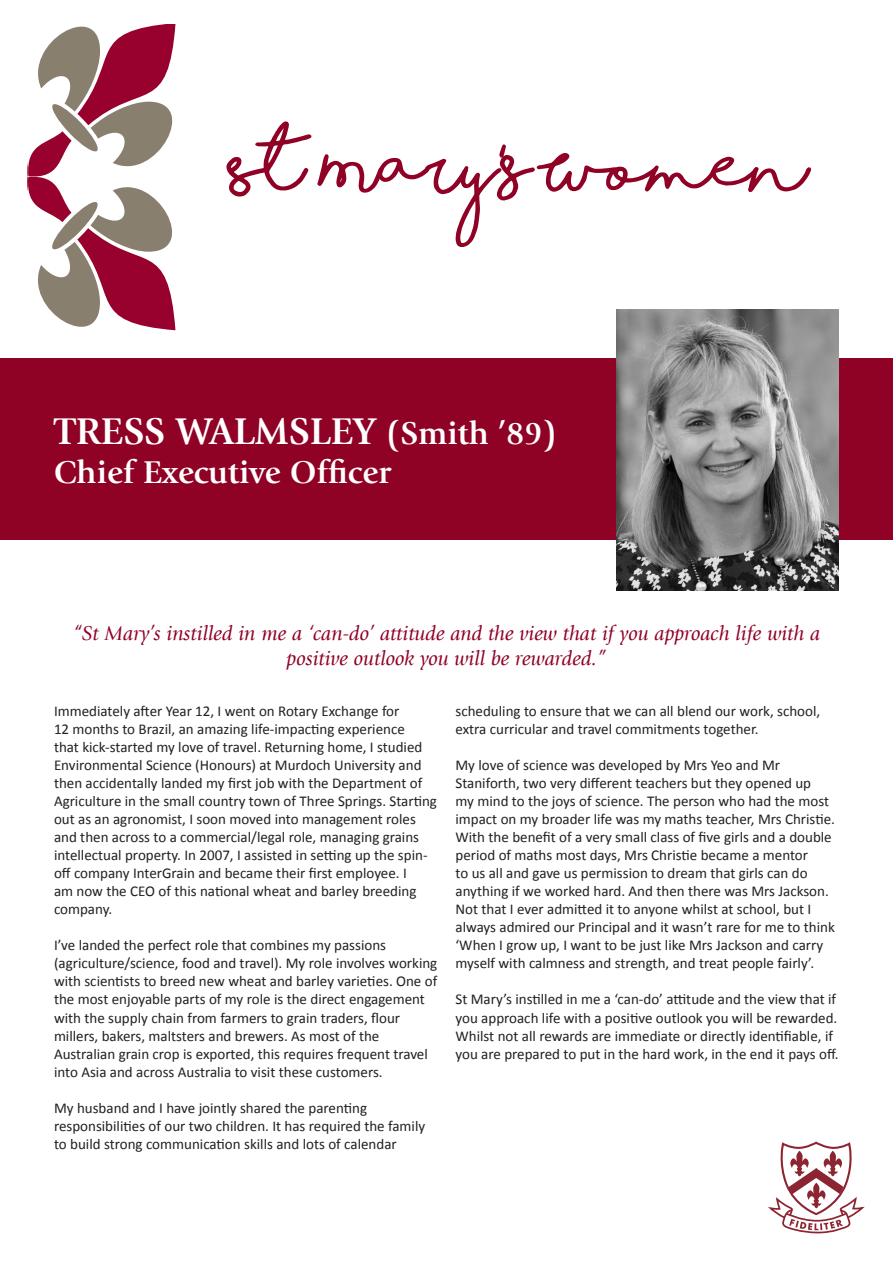
<style>
.page{position:relative;width:893px;height:1263px;background:#fff}
.page>*{position:absolute;margin:0;border:0;box-sizing:border-box;transform-origin:0 0}
.t1{font:700 69px "Shorelines Script";color:#900126}
.t2{font:700 39px "Giovanni";color:#fff}
.t3{font:700 33px "Giovanni";color:#fff}
.t4{font:italic 21px/25.2px "Giovanni";color:#900126;text-align:center}
.t5{font:15px/18px "Calibri";color:#231f20}
.s1{font-size:33px}
</style>
<div class="page">
<div style="left:0;top:358px;width:893px;height:182px;background:#900126"></div>
<svg style="left:769px;top:1141px;width:95px;height:93px"></svg>
<svg style="left:28px;top:24px;width:148px;height:306px"></svg>
<img style="left:617px;top:309px;width:222px;height:281px">
<p class="t1" style="left:231px;top:140px;width:579px">St Mary’s Women</p>
<p class="t2" style="left:54px;top:408px;width:504px">TRESS WALMSLEY <span class="s1">(Smith ’89)</span></p>
<p class="t3" style="left:54px;top:453px;width:339px">Chief Executive Officer</p>
<p class="t4" style="left:73px;top:620px;width:749px">“St Mary’s instilled in me a ‘can-do’ attitude and the view that if you approach life with a positive outlook you will be rewarded.”</p>
<p class="t5" style="left:54px;top:702px;width:384px">Immediately after Year 12, I went on Rotary Exchange for<br>12 months to Brazil, an amazing life-impacting experience<br>that kick-started my love of travel. Returning home, I studied Environmental Science (Honours) at Murdoch University and then accidentally landed my first job with the Department of Agriculture in the small country town of Three Springs. Starting out as an agronomist, I soon moved into management roles and then across to a commercial/legal role, managing grains intellectual property. In 2007, I assisted in setting up the spin&shy;off company InterGrain and became their first employee. I<br>am now the CEO of this national wheat and barley breeding company.</p>
<p class="t5" style="left:54px;top:936px;width:385px">I’ve landed the perfect role that combines my passions (agriculture/science, food and travel). My role involves working with scientists to breed new wheat and barley varieties. One of the most enjoyable parts of my role is the direct engagement with the supply chain from farmers to grain traders, flour millers, bakers, maltsters and brewers. As most of the Australian grain crop is exported, this requires frequent travel into Asia and across Australia to visit these customers.</p>
<p class="t5" style="left:54px;top:1098px;width:373px">My husband and I have jointly shared the parenting responsibilities of our two children. It has required the family to build strong communication skills and lots of calendar</p>
<p class="t5" style="left:455px;top:702px;width:366px">scheduling to ensure that we can all blend our work, school, extra curricular and travel commitments together.</p>
<p class="t5" style="left:455px;top:756px;width:381px">My love of science was developed by Mrs Yeo and Mr Staniforth, two very different teachers but they opened up<br>my mind to the joys of science. The person who had the most impact on my broader life was my maths teacher, Mrs Christie.<br>With the benefit of a very small class of five girls and a double period of maths most days, Mrs Christie became a mentor<br>to us all and gave us permission to dream that girls can do anything if we worked hard. And then there was Mrs Jackson.<br>Not that I ever admitted it to anyone whilst at school, but I always admired our Principal and it wasn’t rare for me to think ‘When I grow up, I want to be just like Mrs Jackson and carry myself with calmness and strength, and treat people fairly’.</p>
<p class="t5" style="left:455px;top:990px;width:385px">St Mary’s instilled in me a ‘can-do’ attitude and the view that if you approach life with a positive outlook you will be rewarded.<br>Whilst not all rewards are immediate or directly identifiable, if you are prepared to put in the hard work, in the end it pays off.</p>
</div>
